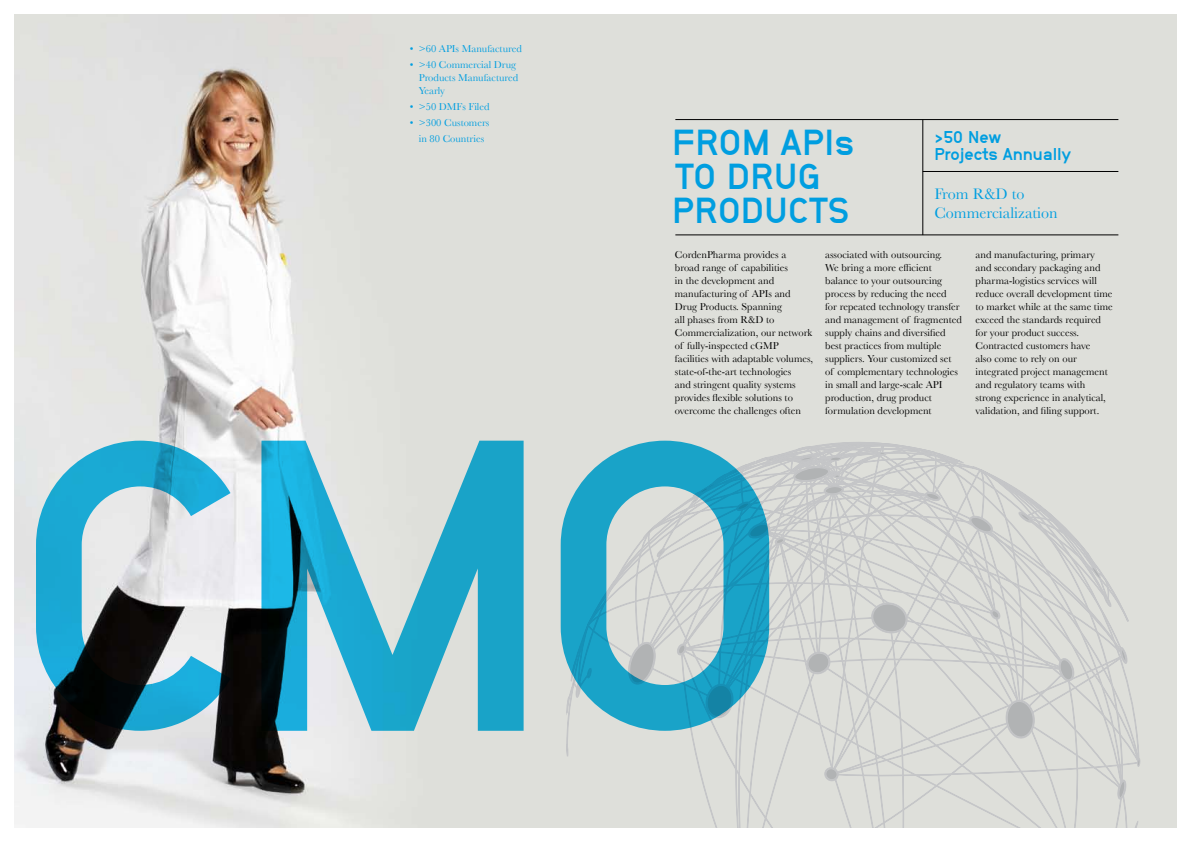
<style>
.page{position:relative;width:1191px;height:842px;background:#fff}
.page>*{position:absolute;margin:0;border:0;box-sizing:border-box;transform-origin:0 0}
.t1{font:412px "Neubau Grotesk Fet";color:#1dbbea}
.t2{font:36px/34px "Neubau Grotesk Fet";letter-spacing:.01em;color:#009ee0}
.t3{font:17px/17px "Neubau Grotesk Fet";color:#009ee0}
.t4{font:16px/19.2px "Baskerville";color:#009ee0}
.t5{font:10.5px/13px "Baskerville";color:#000}
.t6{font:10.5px/13px "Baskerville";color:#009ee0}
</style>
<div class="page">
<img style="left:14px;top:14px;width:1162px;height:813px">
<hr style="left:675px;top:119px;width:443px;height:1px;background:#000">
<hr style="left:675px;top:235px;width:443px;height:1px;background:#000">
<hr style="left:922px;top:120px;width:1px;height:115px;background:#000">
<hr style="left:922px;top:171px;width:196px;height:1px;background:#000">
<svg style="left:566px;top:440px;width:574px;height:387px;background:#d8d9d5"></svg>
<p class="t6" style="left:410px;top:42px;width:114px">• &gt;60 APIs Manufactured</p>
<p class="t6" style="left:419px;top:58px;width:101px;text-indent:-9px">• &gt;40 Commercial Drug<br>Products Manufactured<br>Yearly</p>
<p class="t6" style="left:410px;top:100px;width:81px">• &gt;50 DMFs Filed</p>
<p class="t6" style="left:410px;top:114px;width:81px;line-height:16px;text-align:center">• &gt;300 Customers in 80 Countries</p>
<h2 class="t2" style="left:672px;top:125px;width:184px">FROM APIS<br>TO DRUG<br>PRODUCTS</h2>
<h3 class="t3" style="left:934px;top:128px;width:138px">&gt;50 NEW<br>PROJECTS ANNUALLY</h3>
<h3 class="t4" style="left:934px;top:184px;width:125px">From R&amp;D to<br>Commercialization</h3>
<p class="t5" style="left:675px;top:248px;width:140px">CordenPharma provides a broad range of capabilities<br>in the development and manufacturing of APIs and<br>Drug Products. Spanning<br>all phases from R&amp;D to<br>Commercialization, our network of fully-inspected cGMP facilities with adaptable volumes, state-of-the-art technologies<br>and stringent quality systems provides flexible solutions to overcome the challenges often</p>
<p class="t5" style="left:825px;top:248px;width:138px">associated with outsourcing.<br>We bring a more efficient balance to your outsourcing process by reducing the need<br>for repeated technology transfer and management of fragmented supply chains and diversified best practices from multiple suppliers. Your customized set of complementary technologies in small and large-scale API production, drug product formulation development</p>
<p class="t5" style="left:975px;top:248px;width:139px">and manufacturing, primary and secondary packaging and pharma-logistics services will reduce overall development time to market while at the same time exceed the standards required for your product success.<br>Contracted customers have<br>also come to rely on our integrated project management and regulatory teams with strong experience in analytical, validation, and filing support.</p>
<h1 class="t1" style="left:11px;top:334px;width:784px">CMO</h1>
</div>
